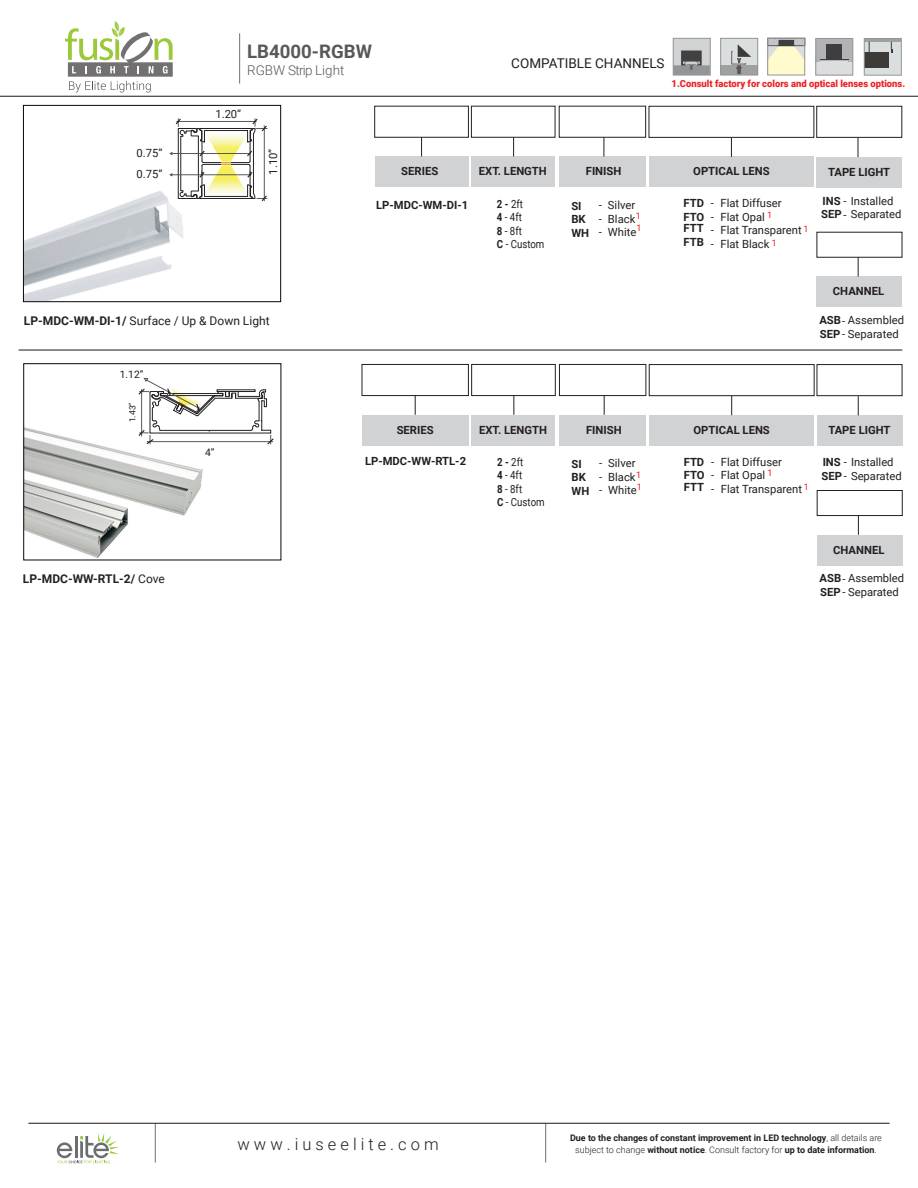
<style>
.page{position:relative;width:918px;height:1188px;background:#fff}
.page>*{position:absolute;margin:0;border:0;box-sizing:border-box;transform-origin:0 0}
.t1{font:700 18.6px "Roboto";color:#595757}
.t2{font:300 16.5px "Roboto";color:#231f20}
.t3{font:13.5px "Roboto";color:#231f20}
.t4{font:300 13.5px "Roboto";color:#595757}
.t5{font:12px "Roboto";color:#231f20}
.t6{font:700 12px "Roboto";color:#231f20}
.t7{font:11.25px/13.5px "Roboto";color:#231f20}
.t8{font:700 11.25px/13.5px "Roboto";color:#231f20}
.t9{font:11.25px/13.5px "Roboto";color:#231f20;scale:.86 1}
.t10{font:10.35px "Roboto";color:#231f20}
.t11{font:900 9.75px "Roboto";color:#ee2123}
.t12{font:700 9px/12px "Roboto";color:#231f20;text-align:center}
.t13{font:9px/12px "Roboto";color:#ee1d23}
.t14{font:8.55px "Roboto";color:#231f20}
.s1{font-weight:700}
.s2{font-weight:400}
.s3{font-weight:300}
</style>
<div class="page">
<img style="left:25px;top:191px;width:159px;height:109px">
<svg style="left:169px;top:118px;width:99px;height:84px"></svg>
<div style="left:23px;top:105px;width:258px;height:197px;border:1px solid #050705"></div>
<div style="left:375px;top:157px;width:93px;height:30px;background:#d1d2d4"></div>
<svg style="left:421px;top:137px;width:1px;height:19px"></svg>
<div style="left:559px;top:157px;width:87px;height:30px;background:#d1d2d4"></div>
<div style="left:471px;top:157px;width:84px;height:30px;background:#d1d2d4"></div>
<svg style="left:604px;top:137px;width:1px;height:19px"></svg>
<svg style="left:513px;top:137px;width:1px;height:19px"></svg>
<div style="left:649px;top:157px;width:165px;height:30px;background:#d1d2d4"></div>
<div style="left:649px;top:106px;width:165px;height:32px;border:1px solid #231f20"></div>
<svg style="left:731px;top:138px;width:1px;height:19px"></svg>
<div style="left:817px;top:157px;width:85px;height:30px;background:#d1d2d4"></div>
<div style="left:817px;top:106px;width:85px;height:32px;border:1px solid #231f20"></div>
<svg style="left:858px;top:138px;width:1px;height:19px"></svg>
<div style="left:817px;top:277px;width:85px;height:30px;background:#d1d2d4"></div>
<svg style="left:858px;top:257px;width:1px;height:19px"></svg>
<svg style="left:138px;top:378px;width:136px;height:67px"></svg>
<img style="left:26px;top:425px;width:181px;height:133px">
<div style="left:362px;top:415px;width:106px;height:30px;background:#d1d2d4"></div>
<div style="left:362px;top:364px;width:107px;height:32px;border:1px solid #231f20"></div>
<svg style="left:415px;top:396px;width:1px;height:19px"></svg>
<div style="left:559px;top:415px;width:87px;height:30px;background:#d1d2d4"></div>
<div style="left:472px;top:415px;width:83px;height:30px;background:#d1d2d4"></div>
<div style="left:559px;top:364px;width:87px;height:32px;border:1px solid #231f20"></div>
<div style="left:471px;top:364px;width:85px;height:32px;border:1px solid #231f20"></div>
<svg style="left:604px;top:396px;width:1px;height:19px"></svg>
<svg style="left:514px;top:396px;width:1px;height:19px"></svg>
<div style="left:649px;top:415px;width:165px;height:30px;background:#d1d2d4"></div>
<div style="left:649px;top:364px;width:165px;height:32px;border:1px solid #231f20"></div>
<svg style="left:731px;top:396px;width:1px;height:19px"></svg>
<div style="left:817px;top:415px;width:85px;height:31px;background:#d1d2d4"></div>
<div style="left:817px;top:364px;width:85px;height:32px;border:1px solid #231f20"></div>
<svg style="left:858px;top:396px;width:1px;height:19px"></svg>
<div style="left:817px;top:535px;width:85px;height:30px;background:#d1d2d4"></div>
<div style="left:817px;top:490px;width:85px;height:26px;border:1px solid #231f20"></div>
<svg style="left:858px;top:516px;width:1px;height:19px"></svg>
<hr style="left:19px;top:350px;width:883px;height:1px;background:#211311">
<div style="left:812px;top:35px;width:41px;height:41px;background:linear-gradient(to right,#fcfcfc,#fbfbfb)"></div>
<svg style="left:818px;top:40px;width:33px;height:33px"></svg>
<hr style="left:816px;top:60px;width:37px;height:1px;background:#b2b3b7">
<div style="left:820px;top:61px;width:28px;height:5px;background:#dcdddf"></div>
<div style="left:816px;top:38px;width:37px;height:37px;border:1px solid #949698"></div>
<img style="left:675px;top:40px;width:33px;height:33px">
<div style="left:673px;top:38px;width:37px;height:37px;border:1px solid #949698"></div>
<svg style="left:720px;top:38px;width:36px;height:37px"></svg>
<div style="left:721px;top:38px;width:37px;height:37px;border:1px solid #949698"></div>
<svg style="left:770px;top:40px;width:33px;height:33px"></svg>
<div style="left:768px;top:38px;width:37px;height:37px;border:1px solid #949698"></div>
<svg style="left:866px;top:40px;width:33px;height:33px"></svg>
<div style="left:864px;top:38px;width:37px;height:37px;border:1px solid #949698"></div>
<svg style="left:57px;top:1133px;width:62px;height:30px"></svg>
<hr style="left:0;top:96px;width:918px;height:1px;background:#211311">
<hr style="left:239px;top:33px;width:1px;height:51px;background:#727070">
<svg style="left:65px;top:21px;width:108px;height:72px"></svg>
<hr style="left:155px;top:1123px;width:1px;height:39px;background:#727070">
<hr style="left:545px;top:1123px;width:1px;height:39px;background:#727070">
<hr style="left:28px;top:1123px;width:862px;height:1px;background:#211311">
<p class="t7" style="left:136px;top:146px;width:27px">0.75”</p>
<p class="t7" style="left:137px;top:167px;width:27px">0.75”</p>
<h1 class="t1" style="left:247px;top:38px;width:126px">LB4000-RGBW</h1>
<p class="t4" style="left:247px;top:61px;width:99px">RGBW Strip Light</p>
<p class="t7" style="left:215px;top:107px;width:27px">1.20”</p>
<p class="t3" style="left:511px;top:54px;width:155px">COMPATIBLE CHANNELS</p>
<p class="t11" style="left:672px;top:77px;width:235px">1.Consult factory for colors and optical lenses options.</p>
<p class="t7" style="left:266px;top:175px;width:27px;rotate:-90deg">1.10”</p>
<p class="t8" style="left:401px;top:164px;width:38px">SERIES</p>
<p class="t8" style="left:479px;top:164px;width:70px">EXT. LENGTH</p>
<p class="t8" style="left:586px;top:164px;width:37px">FINISH</p>
<p class="t9" style="left:497px;top:196px;width:57px"><span class="s1">2 -</span> 2ft<br><span class="s1">4</span> - 4ft<br><span class="s1">8</span> - 8ft<br><span class="s1">C</span> - Custom</p>
<p class="t8" style="left:376px;top:197px;width:94px">LP-MDC-WM-DI-1</p>
<p class="t8" style="left:571px;top:198px;width:19px">SI<br>BK<br>WH</p>
<p class="t7" style="left:608px;top:198px;width:30px;text-align:justify">Silver Black White</p>
<p class="t7" style="left:599px;top:198px;width:5px;text-align:justify">- - -</p>
<p class="t13" style="left:636px;top:210px;width:7px">1<br>1</p>
<p class="t8" style="left:693px;top:164px;width:78px">OPTICAL LENS</p>
<p class="t8" style="left:684px;top:196px;width:22px">FTD<br>FTO</p>
<p class="t8" style="left:684px;top:221px;width:22px">FTT<br>FTB</p>
<p class="t7" style="left:721px;top:196px;width:83px">Flat Diffuser<br>Flat Opal<br>Flat Transparent<br>Flat Black</p>
<p class="t7" style="left:711px;top:196px;width:5px;text-align:justify">- - - -</p>
<p class="t13" style="left:767px;top:208px;width:7px">1</p>
<p class="t13" style="left:803px;top:222px;width:7px">1</p>
<p class="t13" style="left:772px;top:236px;width:7px">1</p>
<p class="t8" style="left:828px;top:164px;width:64px">TAPE LIGHT</p>
<p class="t7" style="left:821px;top:194px;width:82px"><span class="s1">INS</span> - Installed<br><span class="s1">SEP</span> - Separated</p>
<p class="t5" style="left:24px;top:312px;width:247px"><span class="s1">LP-MDC-WM-DI-1/</span> Surface / Up &amp; Down Light</p>
<p class="t10" style="left:120px;top:367px;width:25px">1.12”</p>
<p class="t14" style="left:126px;top:422px;width:21px;rotate:-90deg">1.43”</p>
<p class="t10" style="left:205px;top:445px;width:11px">4”</p>
<p class="t6" style="left:23px;top:571px;width:143px">LP-MDC-WW-RTL-2/ <span class="s2">Cove</span></p>
<p class="t8" style="left:833px;top:284px;width:53px">CHANNEL</p>
<p class="t7" style="left:819px;top:313px;width:86px"><span class="s1">ASB</span>- Assembled<br><span class="s1">SEP</span> - Separated</p>
<p class="t8" style="left:397px;top:423px;width:38px">SERIES</p>
<p class="t8" style="left:479px;top:423px;width:70px">EXT. LENGTH</p>
<p class="t8" style="left:586px;top:423px;width:37px">FINISH</p>
<p class="t9" style="left:497px;top:455px;width:57px"><span class="s1">2 -</span> 2ft<br><span class="s1">4</span> - 4ft<br><span class="s1">8</span> - 8ft<br><span class="s1">C</span> - Custom</p>
<p class="t8" style="left:365px;top:454px;width:103px">LP-MDC-WW-RTL-2</p>
<p class="t8" style="left:572px;top:457px;width:19px">SI<br>BK<br>WH</p>
<p class="t7" style="left:608px;top:456px;width:30px;text-align:justify">Silver Black White</p>
<p class="t7" style="left:599px;top:456px;width:5px;text-align:justify">- - -</p>
<p class="t13" style="left:636px;top:468px;width:7px">1<br>1</p>
<p class="t8" style="left:694px;top:423px;width:78px">OPTICAL LENS</p>
<p class="t8" style="left:684px;top:454px;width:22px">FTD<br>FTO</p>
<p class="t8" style="left:684px;top:480px;width:22px">FTT</p>
<p class="t7" style="left:721px;top:454px;width:83px">Flat Diffuser<br>Flat Opal<br>Flat Transparent</p>
<p class="t7" style="left:711px;top:454px;width:5px;text-align:justify">- - -</p>
<p class="t13" style="left:768px;top:466px;width:7px">1</p>
<p class="t13" style="left:804px;top:481px;width:7px">1</p>
<p class="t8" style="left:828px;top:423px;width:64px">TAPE LIGHT</p>
<p class="t7" style="left:822px;top:455px;width:82px"><span class="s1">INS</span> - Installed<br><span class="s1">SEP</span>- Separated</p>
<p class="t8" style="left:833px;top:542px;width:53px">CHANNEL</p>
<p class="t7" style="left:820px;top:571px;width:86px"><span class="s1">ASB</span>- Assembled<br><span class="s1">SEP</span> - Separated</p>
<h2 class="t2" style="left:238px;top:1132px;width:203px">w w w . i u s e e l i t e . c o m</h2>
<p class="t12" style="left:570px;top:1132px;width:313px">Due to the changes of constant improvement in LED technology<span class="s3">, all details are subject to change</span> without notice<span class="s3">. Consult factory for</span> up to date information<span class="s3">.</span></p>
</div>
